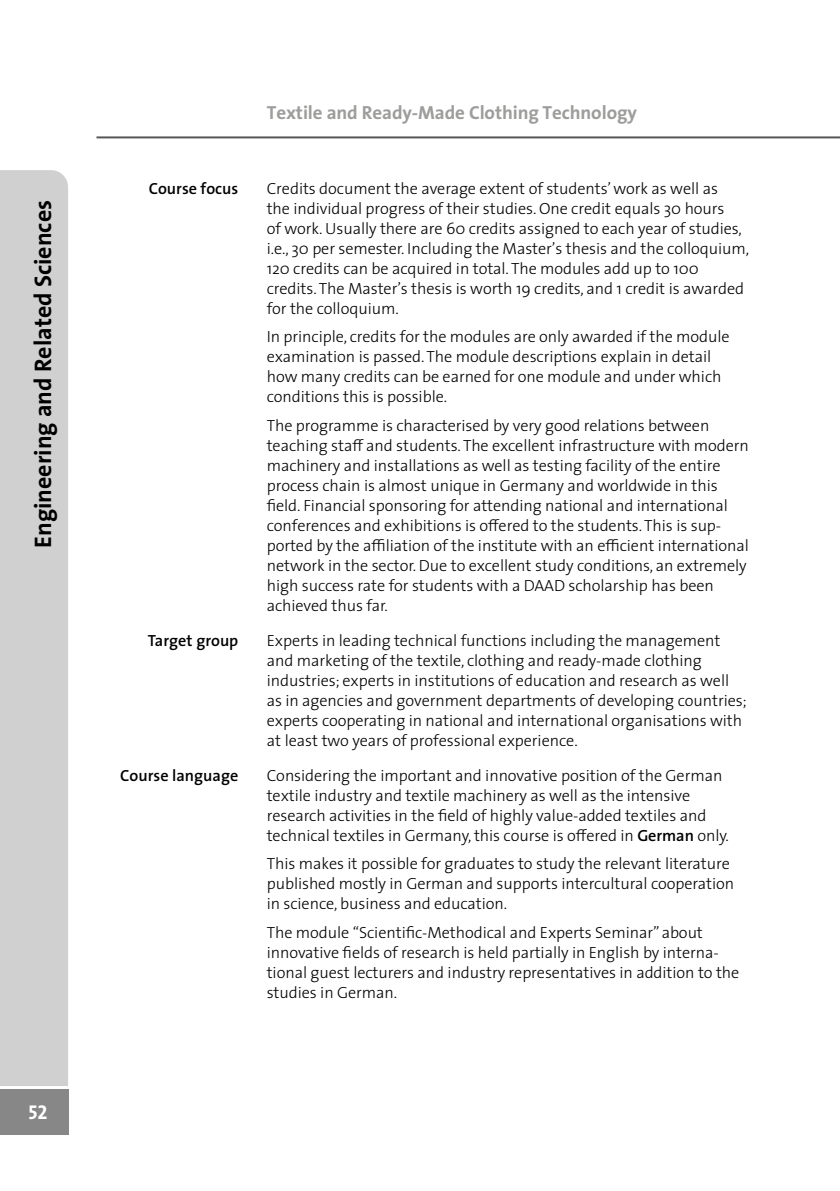
<style>
.page{position:relative;width:840px;height:1191px;background:#fff}
.page>*{position:absolute;margin:0;border:0;box-sizing:border-box;transform-origin:0 0}
.t1{font:700 24px "The Sans";color:#000}
.t2{font:20px "The Sans Bold Caps";color:#fff}
.t3{font:700 19px "The Sans";letter-spacing:-.005em;color:#9d9d9c}
.t4{font:300 16.2px/20px "The Sans";letter-spacing:-.005em;color:#000}
.t5{font:600 16.2px "The Sans";color:#000}
.s1{font-weight:600}
</style>
<div class="page">
<div style="left:0;top:170px;width:68px;height:916px;background:#d0d0d0"></div>
<hr style="left:96px;top:136px;width:743px;height:2px;background:#575756">
<div style="left:0;top:1089px;width:68px;height:45px;background:#878787"></div>
<h1 class="t1" style="left:23px;top:548px;width:349px;rotate:-90deg">Engineering and Related Sciences</h1>
<p class="t2" style="left:28px;top:1095px;width:21px">52</p>
<p class="t3" style="left:266px;top:97px;width:371px">Textile and Ready-Made Clothing Technology</p>
<p class="t5" style="left:149px;top:175px;width:91px">Course focus</p>
<p class="t4" style="left:266px;top:178px;width:483px">Credits document the average extent of students’ work as well as<br>the individual progress of their studies. One credit equals 30 hours<br>of work. Usually there are 60 credits assigned to each year of studies, i.e., 30 per semester. Including the Master’s thesis and the colloquium, 120 credits can be acquired in total. The modules add up to 100 credits. The Master’s thesis is worth 19 credits, and 1 credit is awarded for the colloquium.</p>
<p class="t4" style="left:266px;top:326px;width:464px">In principle, credits for the modules are only awarded if the module examination is passed. The module descriptions explain in detail how many credits can be earned for one module and under which conditions this is possible.</p>
<p class="t4" style="left:266px;top:415px;width:483px">The programme is characterised by very good relations between teaching staff and students. The excellent infrastructure with modern machinery and installations as well as testing facility of the entire process chain is almost unique in Germany and worldwide in this field. Financial sponsoring for attending national and international conferences and exhibitions is offered to the students. This is sup&shy;ported by the affiliation of the institute with an efficient international network in the sector. Due to excellent study conditions, an extremely high success rate for students with a DAAD scholarship has been achieved thus far.</p>
<p class="t5" style="left:148px;top:626px;width:92px">Target group</p>
<p class="t4" style="left:266px;top:629px;width:481px">Experts in leading technical functions including the management and marketing of the textile, clothing and ready-made clothing industries; experts in institutions of education and research as well as in agencies and government departments of developing countries; experts cooperating in national and international organisations with at least two years of professional experience.</p>
<p class="t5" style="left:120px;top:761px;width:119px">Course language</p>
<p class="t4" style="left:266px;top:764px;width:463px">Considering the important and innovative position of the German textile industry and textile machinery as well as the intensive research activities in the field of highly value-added textiles and technical textiles in Germany, this course is offered in <span class="s1">German</span> only.</p>
<p class="t4" style="left:266px;top:853px;width:468px">This makes it possible for graduates to study the relevant literature published mostly in German and supports intercultural cooperation in science, business and education.</p>
<p class="t4" style="left:266px;top:921px;width:474px">The module “Scientific-Methodical and Experts Seminar” about innovative fields of research is held partially in English by interna&shy;tional guest lecturers and industry representatives in addition to the studies in German.</p>
</div>
